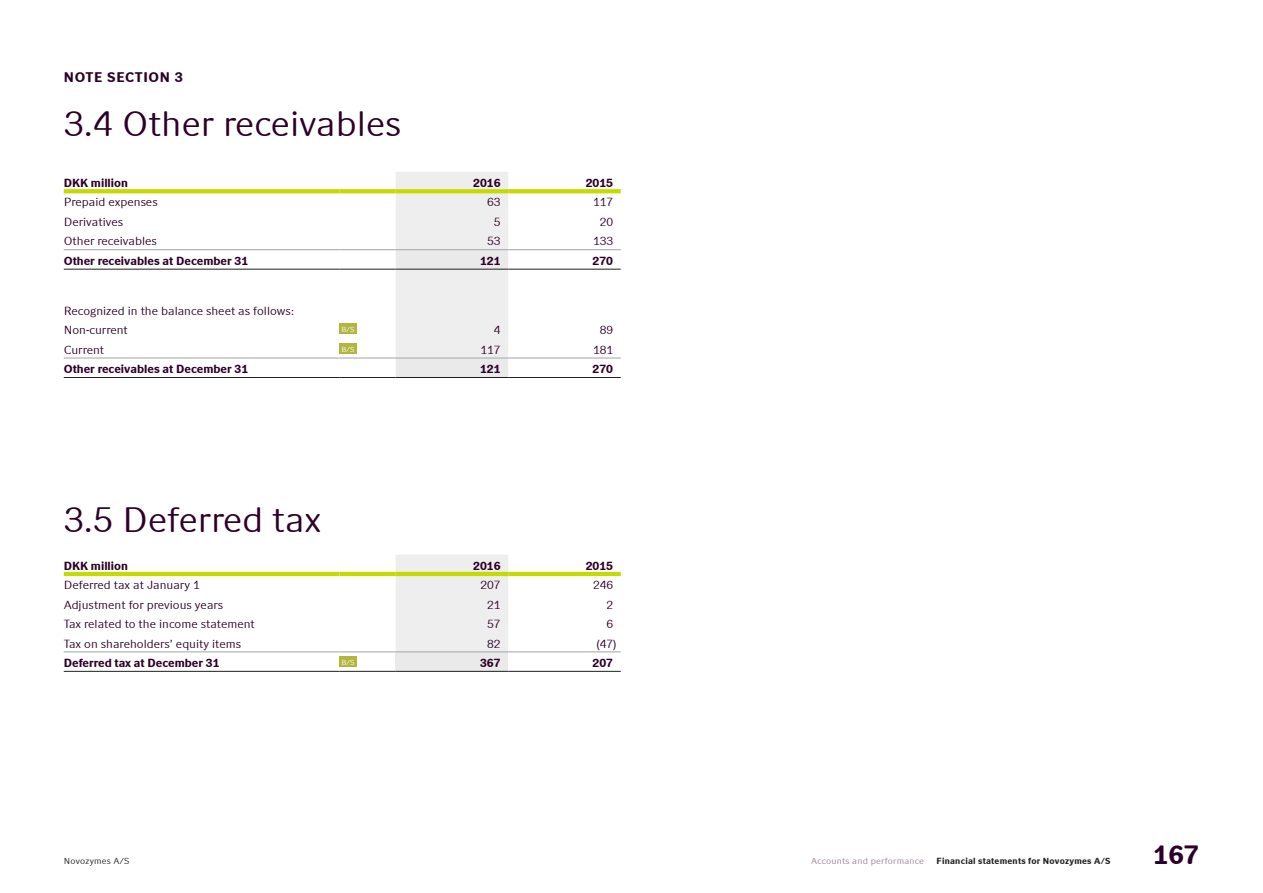
<style>
.page{position:relative;width:1263px;height:893px;background:#fff}
.page>*{position:absolute;margin:0;border:0;box-sizing:border-box;transform-origin:0 0}
.Header__Notes{font:36px "Novozymes";color:#2d0028}
.t1{font:700 27px "Novozymes";color:#2d0028}
.Header2{font:700 14.25px "Novozymes";letter-spacing:.05em;color:#2d0028}
.Table__TextLeft-No{font:12px "Novozymes";color:#2d0028}
.Table__TextLeft-Bo{font:700 12px "Novozymes";color:#2d0028}
.Table__TextRight-N{font:12px "Novozymes";color:#2d0028}
.Table__TextRight-B{font:700 12px "Novozymes";color:#2d0028}
.Pagenumber__Footer{font:700 9px "Novozymes";letter-spacing:.025em;color:#231f20}
.Pagenumber__Footer-2{font:9px "Novozymes";letter-spacing:.025em;color:#968093}
.t2{font:9px "Novozymes";letter-spacing:.025em;color:#231f20}
.t3{font:7.5px "Novozymes";color:#fff}
</style>
<div class="page">
<div style="left:396px;top:172px;width:112px;height:205px;background:#edeeed"></div>
<svg style="left:64px;top:189px;width:275px;height:4px"></svg>
<svg style="left:339px;top:189px;width:57px;height:4px"></svg>
<svg style="left:508px;top:189px;width:113px;height:4px"></svg>
<svg style="left:396px;top:189px;width:112px;height:4px"></svg>
<hr style="left:64px;top:249px;width:275px;height:1px;background:#a8a9ad">
<hr style="left:64px;top:269px;width:275px;height:1px;background:#231f20">
<hr style="left:339px;top:249px;width:57px;height:1px;background:#a8a9ad">
<hr style="left:339px;top:269px;width:57px;height:1px;background:#231f20">
<hr style="left:396px;top:249px;width:112px;height:1px;background:#a8a9ad">
<hr style="left:396px;top:269px;width:112px;height:1px;background:#231f20">
<hr style="left:508px;top:249px;width:113px;height:1px;background:#a8a9ad">
<hr style="left:508px;top:269px;width:113px;height:1px;background:#231f20">
<hr style="left:64px;top:357px;width:275px;height:2px;background:#a8a9ad">
<hr style="left:64px;top:377px;width:275px;height:1px;background:#231f20">
<hr style="left:339px;top:357px;width:57px;height:2px;background:#a8a9ad">
<hr style="left:339px;top:377px;width:57px;height:1px;background:#231f20">
<hr style="left:396px;top:357px;width:112px;height:2px;background:#a8a9ad">
<hr style="left:396px;top:377px;width:112px;height:1px;background:#231f20">
<hr style="left:508px;top:357px;width:113px;height:2px;background:#a8a9ad">
<hr style="left:508px;top:377px;width:113px;height:1px;background:#231f20">
<div style="left:339px;top:324px;width:17px;height:10px;background:#b3b63e"></div>
<div style="left:339px;top:343px;width:17px;height:11px;background:#b3b63e"></div>
<div style="left:396px;top:555px;width:112px;height:96px;background:#edeeed"></div>
<div style="left:396px;top:652px;width:112px;height:19px;background:#e9eae9"></div>
<hr style="left:64px;top:572px;width:275px;height:4px;background:#c5da00">
<hr style="left:339px;top:572px;width:57px;height:4px;background:#c5da00">
<hr style="left:508px;top:572px;width:113px;height:4px;background:#c5da00">
<hr style="left:396px;top:572px;width:112px;height:4px;background:#c5da00">
<hr style="left:64px;top:651px;width:275px;height:1px;background:#a8a9ad">
<hr style="left:64px;top:671px;width:275px;height:1px;background:#231f20">
<hr style="left:339px;top:651px;width:57px;height:1px;background:#a8a9ad">
<hr style="left:339px;top:671px;width:57px;height:1px;background:#231f20">
<hr style="left:396px;top:651px;width:112px;height:1px;background:#a8a9ad">
<hr style="left:396px;top:671px;width:112px;height:1px;background:#231f20">
<hr style="left:508px;top:651px;width:113px;height:1px;background:#a8a9ad">
<hr style="left:508px;top:671px;width:113px;height:1px;background:#231f20">
<div style="left:339px;top:656px;width:17px;height:11px;background:#b3b63e"></div>
<p class="Header2" style="left:64px;top:69px;width:121px">NOTE SECTION 3</p>
<p class="Header__Notes" style="left:64px;top:103px;width:339px">3.4 Other receivables</p>
<p class="Table__TextLeft-Bo" style="left:64px;top:176px;width:66px">DKK million</p>
<p class="Table__TextRight-B" style="left:473px;top:176px;width:29px">2016</p>
<p class="Table__TextRight-B" style="left:586px;top:176px;width:29px">2015</p>
<p class="Table__TextLeft-No" style="left:64px;top:196px;width:95px">Prepaid expenses</p>
<p class="Table__TextRight-N" style="left:487px;top:196px;width:15px">63</p>
<p class="Table__TextRight-N" style="left:593px;top:196px;width:22px">117</p>
<p class="Table__TextLeft-No" style="left:64px;top:215px;width:61px">Derivatives</p>
<p class="Table__TextRight-N" style="left:494px;top:215px;width:8px">5</p>
<p class="Table__TextRight-N" style="left:600px;top:215px;width:15px">20</p>
<p class="Table__TextLeft-No" style="left:64px;top:234px;width:95px">Other receivables</p>
<p class="Table__TextRight-N" style="left:487px;top:234px;width:15px">53</p>
<p class="Table__TextRight-N" style="left:593px;top:234px;width:22px">133</p>
<p class="Table__TextLeft-Bo" style="left:64px;top:254px;width:186px">Other receivables at December 31</p>
<p class="Table__TextRight-B" style="left:480px;top:254px;width:22px">121</p>
<p class="Table__TextRight-B" style="left:593px;top:254px;width:22px">270</p>
<p class="Table__TextLeft-No" style="left:64px;top:304px;width:232px">Recognized in the balance sheet as follows:</p>
<p class="Table__TextLeft-No" style="left:64px;top:323px;width:66px">Non-current</p>
<p class="t3" style="left:342px;top:326px;width:14px">B/S</p>
<p class="Table__TextRight-N" style="left:494px;top:323px;width:8px">4</p>
<p class="Table__TextRight-N" style="left:600px;top:323px;width:15px">89</p>
<p class="Table__TextLeft-No" style="left:64px;top:343px;width:42px">Current</p>
<p class="t3" style="left:342px;top:345px;width:14px">B/S</p>
<p class="Table__TextRight-N" style="left:480px;top:343px;width:22px">117</p>
<p class="Table__TextRight-N" style="left:593px;top:343px;width:22px">181</p>
<p class="Table__TextLeft-Bo" style="left:64px;top:362px;width:186px">Other receivables at December 31</p>
<p class="Table__TextRight-B" style="left:480px;top:362px;width:22px">121</p>
<p class="Table__TextRight-B" style="left:593px;top:362px;width:22px">270</p>
<p class="Header__Notes" style="left:64px;top:499px;width:259px">3.5 Deferred tax</p>
<p class="Table__TextLeft-Bo" style="left:64px;top:559px;width:66px">DKK million</p>
<p class="Table__TextRight-B" style="left:473px;top:559px;width:29px">2016</p>
<p class="Table__TextRight-B" style="left:586px;top:559px;width:29px">2015</p>
<p class="Table__TextLeft-No" style="left:64px;top:578px;width:137px">Deferred tax at January 1</p>
<p class="Table__TextRight-N" style="left:480px;top:578px;width:22px">207</p>
<p class="Table__TextRight-N" style="left:593px;top:578px;width:22px">246</p>
<p class="Table__TextLeft-No" style="left:64px;top:598px;width:161px">Adjustment for previous years</p>
<p class="Table__TextRight-N" style="left:487px;top:598px;width:15px">21</p>
<p class="Table__TextRight-N" style="left:606px;top:598px;width:8px">2</p>
<p class="Table__TextLeft-No" style="left:64px;top:617px;width:193px">Tax related to the income statement</p>
<p class="Table__TextRight-N" style="left:487px;top:617px;width:15px">57</p>
<p class="Table__TextRight-N" style="left:606px;top:617px;width:8px">6</p>
<p class="Table__TextLeft-No" style="left:64px;top:637px;width:179px">Tax on shareholders’ equity items</p>
<p class="Table__TextRight-N" style="left:487px;top:637px;width:15px">82</p>
<p class="Table__TextRight-N" style="left:596px;top:637px;width:21px">(47)</p>
<p class="Table__TextLeft-Bo" style="left:64px;top:656px;width:157px">Deferred tax at December 31</p>
<p class="t3" style="left:342px;top:658px;width:14px">B/S</p>
<p class="Table__TextRight-B" style="left:480px;top:656px;width:22px">367</p>
<p class="Table__TextRight-B" style="left:593px;top:656px;width:22px">207</p>
<p class="t2" style="left:64px;top:856px;width:67px">Novozymes A/S</p>
<p class="Pagenumber__Footer-2" style="left:811px;top:856px;width:114px">Accounts and performance</p>
<p class="Pagenumber__Footer" style="left:936px;top:856px;width:175px">Financial statements for Novozymes A/S</p>
<h2 class="t1" style="left:1153px;top:839px;width:48px">167</h2>
</div>
